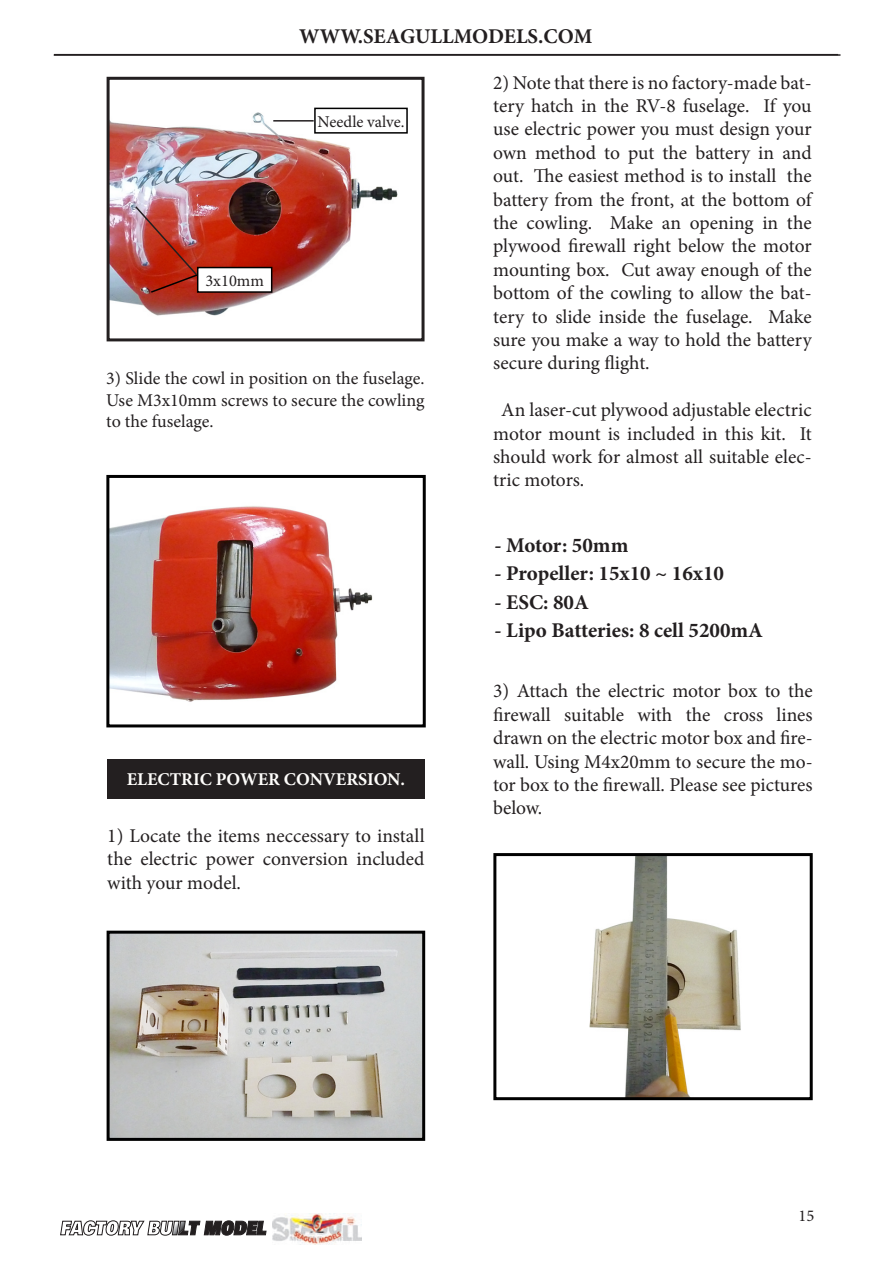
<style>
.page{position:relative;width:893px;height:1263px;background:#fff}
.page>*{position:absolute;margin:0;border:0;box-sizing:border-box;transform-origin:0 0}
.t1{font:700 21px "Minion Pro";color:#231f20}
.t2{font:19.5px/23.4px "Minion Pro";color:#231f20;text-align:justify}
.t3{font:18px/21.6px "Minion Pro";color:#231f20;text-align:justify}
.t4{font:700 18px "Minion Pro";color:#fffefc}
.t5{font:16.5px "Minion Pro";color:#231f20}
</style>
<div class="page">
<hr style="left:54px;top:54px;width:786px;height:2px;background:#231f20">
<svg style="left:60px;top:1220px;width:206px;height:15px"></svg>
<img style="left:273px;top:1214px;width:89px;height:30px">
<img style="left:111px;top:107px;width:297px;height:209px">
<div style="left:107px;top:77px;width:318px;height:264px;border:3px solid #231f20"></div>
<div style="left:315px;top:108px;width:92px;height:25px;background:#fff"></div>
<div style="left:314px;top:108px;width:94px;height:26px;border:2px solid #000"></div>
<hr style="left:273px;top:120px;width:41px;height:2px;background:#231f20">
<div style="left:198px;top:268px;width:74px;height:24px;background:#fff"></div>
<div style="left:197px;top:267px;width:75px;height:26px;border:2px solid #000"></div>
<img style="left:134px;top:205px;width:65px;height:89px">
<img style="left:110px;top:506px;width:263px;height:196px">
<div style="left:106px;top:475px;width:320px;height:252px;border:3px solid #000"></div>
<div style="left:107px;top:759px;width:318px;height:39px;background:#231f20"></div>
<img style="left:111px;top:935px;width:310px;height:202px">
<div style="left:107px;top:931px;width:318px;height:210px;border:3px solid #000"></div>
<img style="left:589px;top:857px;width:152px;height:239px">
<div style="left:493px;top:853px;width:320px;height:247px;border:3px solid #000"></div>
<p class="t1" style="left:299px;top:21px;width:295px">WWW.SEAGULLMODELS.COM</p>
<p class="t5" style="left:317px;top:110px;width:88px">Needle valve.</p>
<p class="t5" style="left:205px;top:269px;width:60px">3x10mm</p>
<p class="t3" style="left:106px;top:368px;width:320px">3) Slide the cowl in position on the fuselage.<br>Use M3x10mm screws to secure the cowling to the fuselage.</p>
<p class="t4" style="left:127px;top:767px;width:280px">ELECTRIC POWER CONVERSION.</p>
<p class="t2" style="left:107px;top:824px;width:319px">1) Locate the items neccessary to install the electric power conversion included with your model.</p>
<p class="t2" style="left:493px;top:71px;width:320px">2) Note that there is no factory-made bat&shy;tery hatch in the RV-8 fuselage. If you use electric power you must design your own method to put the battery in and out. The easiest method is to install the battery from the front, at the bottom of the cowling. Make an opening in the plywood firewall right below the motor mounting box. Cut away enough of the bottom of the cowling to allow the bat&shy;tery to slide inside the fuselage. Make sure you make a way to hold the battery secure during flight.</p>
<p class="t2" style="left:493px;top:398px;width:320px;text-indent:8px">An laser-cut plywood adjustable electric motor mount is included in this kit. It should work for almost all suitable elec&shy;tric motors.</p>
<p class="t1" style="left:494px;top:530px;width:135px">- Motor: 50mm</p>
<p class="t1" style="left:494px;top:559px;width:231px">- Propeller: 15x10 ~ 16x10</p>
<p class="t1" style="left:494px;top:587px;width:96px">- ESC: 80A</p>
<p class="t1" style="left:494px;top:616px;width:270px">- Lipo Batteries: 8 cell 5200mA</p>
<p class="t2" style="left:493px;top:679px;width:321px">3) Attach the electric motor box to the firewall suitable with the cross lines drawn on the electric motor box and fire&shy;wall. Using M4x20mm to secure the mo&shy;tor box to the firewall. Please see pictures below.</p>
<p class="t5" style="left:799px;top:1205px;width:17px">15</p>
</div>
